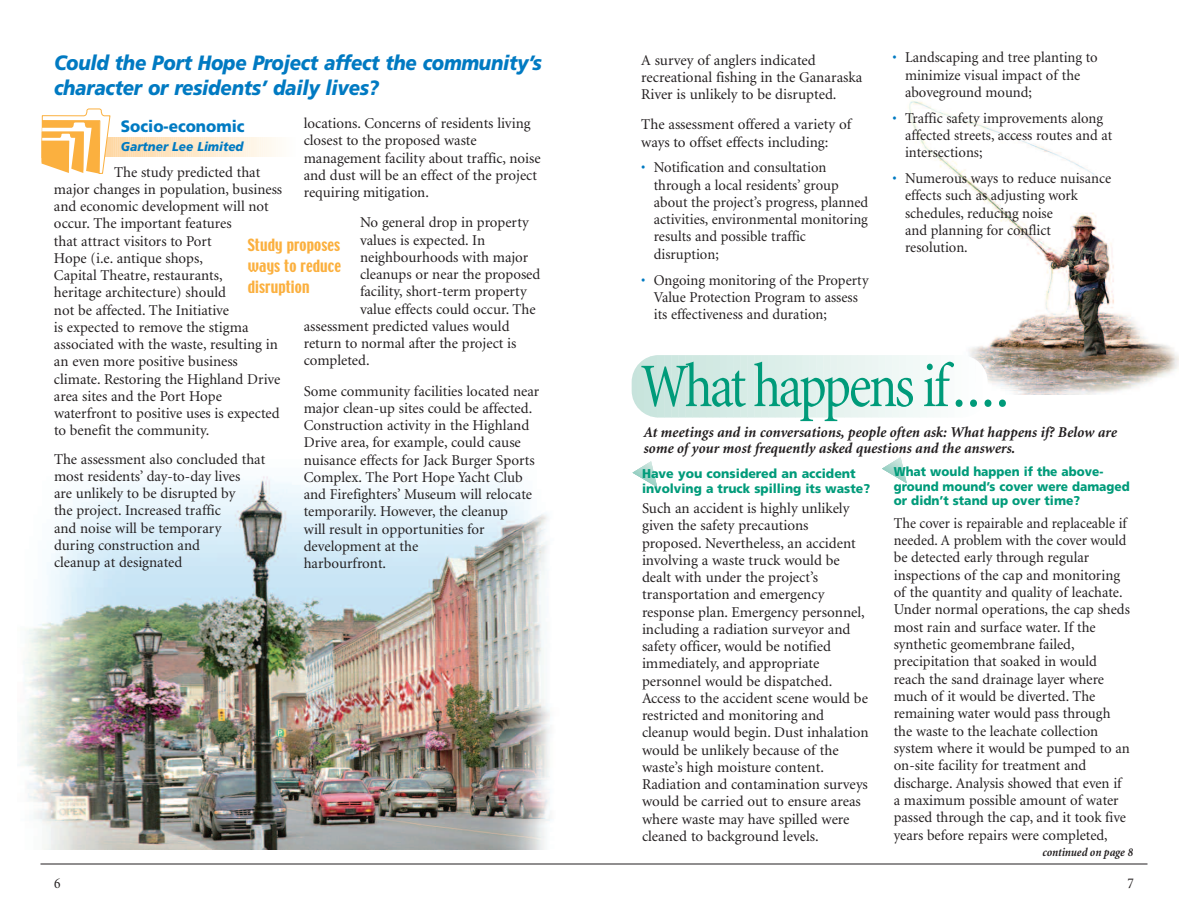
<style>
.page{position:relative;width:1188px;height:918px;background:#fff}
.page>*{position:absolute;margin:0;border:0;box-sizing:border-box;transform-origin:0 0}
.t1{font:condensed 63px "Minion";letter-spacing:-.05em;color:#009b7a;scale:.94 1}
.t2{font:italic 900 20.7px/25.5px "Frutiger";letter-spacing:-.01em;color:#007ac2;scale:.9 1}
.t3{font:900 16.5px "Frutiger";color:#007ac2;scale:.93 1}
.t4{font:15px/17.2px "Minion";color:#231f20}
.t5{font:15px/17.4px "Minion";color:#231f20;scale:.95 1}
.t6{font:italic 700 15px/16.5px "Minion";color:#231f20}
.t7{font:15px/21px "Techno";letter-spacing:.01em;color:#fbb03f;text-align:justify}
.t8{font:condensed 15px "Minion";color:#231f20}
.t9{font:900 12.75px/14.4px "Frutiger";color:#009b7a;scale:.93 1}
.t10{font:900 12.75px/14.4px "Frutiger";color:#009b7a}
.t11{font:italic 900 12.75px "Frutiger";color:#007ac2;scale:.93 1}
.t12{font:italic 700 condensed 12px "Minion";letter-spacing:-.01em;color:#231f20}
.s1{color:#007ac2}
.s2{font-size:66px}
</style>
<div class="page">
<img style="left:906px;top:101px;width:273px;height:294px">
<hr style="left:40px;top:864px;width:554px;height:1px;background:#231f20">
<svg style="left:633px;top:461px;width:24px;height:26px"></svg>
<hr style="left:594px;top:864px;width:554px;height:1px;background:#231f20">
<svg style="left:882px;top:457px;width:25px;height:26px"></svg>
<img style="left:20px;top:476px;width:531px;height:374px">
<svg style="left:41px;top:109px;width:237px;height:65px"></svg>
<hr style="left:632px;top:355px;width:3px;height:63px;background:#c7e3dc">
<hr style="left:639px;top:355px;width:3px;height:63px;background:#c8e4dc">
<hr style="left:646px;top:355px;width:3px;height:63px;background:#c9e5de">
<hr style="left:653px;top:355px;width:3px;height:63px;background:#cae5de">
<hr style="left:660px;top:355px;width:3px;height:63px;background:#cbe6df">
<hr style="left:667px;top:355px;width:3px;height:63px;background:#cce6e0">
<hr style="left:673px;top:355px;width:4px;height:63px;background:#cde7e0">
<hr style="left:680px;top:355px;width:3px;height:63px;background:#cee7e1">
<hr style="left:687px;top:355px;width:3px;height:63px;background:#cfe8e1">
<hr style="left:694px;top:355px;width:3px;height:63px;background:#d0e8e1">
<hr style="left:701px;top:355px;width:3px;height:63px;background:#d1e8e2">
<hr style="left:708px;top:355px;width:3px;height:63px;background:#d2e9e2">
<hr style="left:715px;top:355px;width:3px;height:63px;background:#d2e9e3">
<hr style="left:722px;top:355px;width:3px;height:63px;background:#d4eae5">
<hr style="left:729px;top:355px;width:3px;height:63px;background:#d5ebe6">
<hr style="left:736px;top:355px;width:3px;height:63px;background:#d6ebe6">
<hr style="left:743px;top:355px;width:3px;height:63px;background:#d7ece6">
<hr style="left:749px;top:355px;width:4px;height:63px;background:#d8ece7">
<hr style="left:756px;top:355px;width:3px;height:63px;background:#d9ede7">
<hr style="left:763px;top:355px;width:3px;height:63px;background:#daede8">
<hr style="left:770px;top:355px;width:3px;height:63px;background:#dbeee9">
<hr style="left:777px;top:355px;width:3px;height:63px;background:#dceee9">
<hr style="left:784px;top:355px;width:3px;height:63px;background:#ddefea">
<hr style="left:791px;top:355px;width:3px;height:63px;background:#deefeb">
<hr style="left:798px;top:355px;width:3px;height:63px;background:#dff0eb">
<hr style="left:805px;top:355px;width:3px;height:63px;background:#e1f1ed">
<hr style="left:812px;top:355px;width:3px;height:63px;background:#e2f1ed">
<hr style="left:818px;top:355px;width:4px;height:63px;background:#e3f2ee">
<hr style="left:825px;top:355px;width:3px;height:63px;background:#e5f2ee">
<hr style="left:832px;top:355px;width:3px;height:63px;background:#e6f2ef">
<hr style="left:839px;top:355px;width:3px;height:63px;background:#e7f3ef">
<hr style="left:846px;top:355px;width:3px;height:63px;background:#e8f3f0">
<hr style="left:853px;top:355px;width:3px;height:63px;background:#e9f4f1">
<hr style="left:860px;top:355px;width:3px;height:63px;background:#eaf4f1">
<hr style="left:867px;top:355px;width:3px;height:63px;background:#ebf5f2">
<hr style="left:874px;top:355px;width:3px;height:63px;background:#ecf5f3">
<hr style="left:881px;top:355px;width:3px;height:63px;background:#edf7f4">
<hr style="left:888px;top:355px;width:3px;height:63px;background:#eef7f5">
<hr style="left:894px;top:355px;width:3px;height:63px;background:#eff8f5">
<hr style="left:901px;top:355px;width:3px;height:63px;background:#f0f8f6">
<hr style="left:908px;top:355px;width:3px;height:63px;background:#f1f9f7">
<hr style="left:915px;top:355px;width:3px;height:63px;background:#f2f9f7">
<hr style="left:922px;top:355px;width:3px;height:63px;background:#f3faf8">
<hr style="left:929px;top:355px;width:3px;height:63px;background:#f5faf9">
<hr style="left:936px;top:355px;width:3px;height:63px;background:#f6faf9">
<hr style="left:943px;top:355px;width:3px;height:63px;background:#f7fbfa">
<hr style="left:950px;top:355px;width:3px;height:63px;background:#f8fbfb">
<hr style="left:957px;top:355px;width:3px;height:63px;background:#fafdfc">
<hr style="left:963px;top:355px;width:4px;height:63px;background:#fbfdfd">
<hr style="left:970px;top:355px;width:3px;height:63px;background:#fcfefe">
<hr style="left:977px;top:355px;width:3px;height:63px;background:#fdfefe">
<hr style="left:984px;top:355px;width:3px;height:63px;background:#fff">
<h2 class="t2" style="left:54px;top:51px;width:543px">Could the Port Hope Project affect the community’s character or residents’ daily lives?</h2>
<p class="t4" style="left:304px;top:116px;width:238px">locations. Concerns of residents living closest to the proposed waste management facility about traffic, noise and dust will be an effect of the project requiring mitigation.</p>
<p class="t4" style="left:360px;top:215px;width:170px">No general drop in property</p>
<p class="t4" style="left:360px;top:232px;width:127px">values is expected. In</p>
<p class="t4" style="left:360px;top:250px;width:170px">neighbourhoods with major</p>
<p class="t4" style="left:360px;top:267px;width:182px">cleanups or near the proposed</p>
<p class="t4" style="left:360px;top:284px;width:168px">facility, short-term property</p>
<p class="t4" style="left:360px;top:301px;width:177px">value effects could occur. The</p>
<p class="t4" style="left:304px;top:319px;width:207px">assessment predicted values would</p>
<p class="t4" style="left:304px;top:336px;width:214px">return to normal after the project is</p>
<p class="t4" style="left:304px;top:353px;width:67px">completed.</p>
<p class="t4" style="left:304px;top:383px;width:237px">Some community facilities located near major clean-up sites could be affected.<br>Construction activity in the Highland Drive area, for example, could cause nuisance effects for Jack Burger Sports Complex. The Port Hope Yacht Club and Firefighters’ Museum will relocate temporarily. However, the cleanup<br>will result in opportunities for development at the<br>harbourfront.</p>
<p class="t3" style="left:121px;top:120px;width:135px">Socio-economic</p>
<p class="t11" style="left:121px;top:141px;width:133px">Gartner Lee Limited</p>
<p class="t4" style="left:54px;top:165px;width:230px;text-indent:60px">The study predicted that major changes in population, business and economic development will not occur. The important features<br>that attract visitors to Port<br>Hope (i.e. antique shops,<br>Capital Theatre, restaurants,<br>heritage architecture) should<br>not be affected. The Initiative<br>is expected to remove the stigma associated with the waste, resulting in an even more positive business climate. Restoring the Highland Drive area sites and the Port Hope waterfront to positive uses is expected to benefit the community.</p>
<p class="t4" style="left:54px;top:451px;width:213px">The assessment also concluded that most residents’ day-to-day lives<br>are unlikely to be disrupted by<br>the project. Increased traffic<br>and noise will be temporary during construction and<br>cleanup at designated</p>
<p class="t7" style="left:248px;top:236px;width:95px">Study proposes ways to reduce disruption</p>
<p class="t4" style="left:641px;top:52px;width:223px">A survey of anglers indicated recreational fishing in the Ganaraska<br>River is unlikely to be disrupted.</p>
<p class="t4" style="left:641px;top:117px;width:211px">The assessment offered a variety of ways to offset effects including:</p>
<p class="t4" style="left:654px;top:160px;width:216px;text-indent:-13px"><span class="s1">•</span> Notification and consultation through a local residents’ group about the project’s progress, planned activities, environmental monitoring results and possible traffic disruption;</p>
<p class="t4" style="left:654px;top:272px;width:216px;text-indent:-13px"><span class="s1">•</span> Ongoing monitoring of the Property<br>Value Protection Program to assess its effectiveness and duration;</p>
<p class="t4" style="left:905px;top:50px;width:194px;text-indent:-13px"><span class="s1">•</span> Landscaping and tree planting to minimize visual impact of the aboveground mound;</p>
<p class="t4" style="left:905px;top:110px;width:209px;text-indent:-13px"><span class="s1">•</span> Traffic safety improvements along affected streets, access routes and at intersections;</p>
<p class="t4" style="left:905px;top:171px;width:207px;text-indent:-13px"><span class="s1">•</span> Numerous ways to reduce nuisance effects such as adjusting work schedules, reducing noise<br>and planning for conflict resolution.</p>
<h1 class="t1" style="left:641px;top:362px;width:394px">What happens if<span class="s2">....</span></h1>
<p class="t6" style="left:643px;top:425px;width:475px">At meetings and in conversations, people often ask: What happens if? Below are some of your most frequently asked questions and the answers.</p>
<p class="t10" style="left:642px;top:468px;width:230px">Have you considered an accident involving a truck spilling its waste?</p>
<p class="t4" style="left:642px;top:501px;width:228px">Such an accident is highly unlikely given the safety precautions proposed. Nevertheless, an accident involving a waste truck would be dealt with under the project’s transportation and emergency response plan. Emergency personnel, including a radiation surveyor and safety officer, would be notified immediately, and appropriate personnel would be dispatched.<br>Access to the accident scene would be restricted and monitoring and cleanup would begin. Dust inhalation would be unlikely because of the waste’s high moisture content.<br>Radiation and contamination surveys would be carried out to ensure areas where waste may have spilled were cleaned to background levels.</p>
<p class="t9" style="left:894px;top:466px;width:255px">What would happen if the above&shy;ground mound’s cover were damaged or didn’t stand up over time?</p>
<p class="t5" style="left:894px;top:515px;width:250px">The cover is repairable and replaceable if needed. A problem with the cover would be detected early through regular inspections of the cap and monitoring of the quantity and quality of leachate.<br>Under normal operations, the cap sheds most rain and surface water. If the synthetic geomembrane failed, precipitation that soaked in would reach the sand drainage layer where much of it would be diverted. The remaining water would pass through the waste to the leachate collection system where it would be pumped to an on-site facility for treatment and discharge. Analysis showed that even if a maximum possible amount of water passed through the cap, and it took five years before repairs were completed,</p>
<p class="t12" style="left:1043px;top:848px;width:92px">continued on page 8</p>
<p class="t8" style="left:54px;top:878px;width:8px">6</p>
<p class="t8" style="left:1128px;top:878px;width:8px">7</p>
</div>
